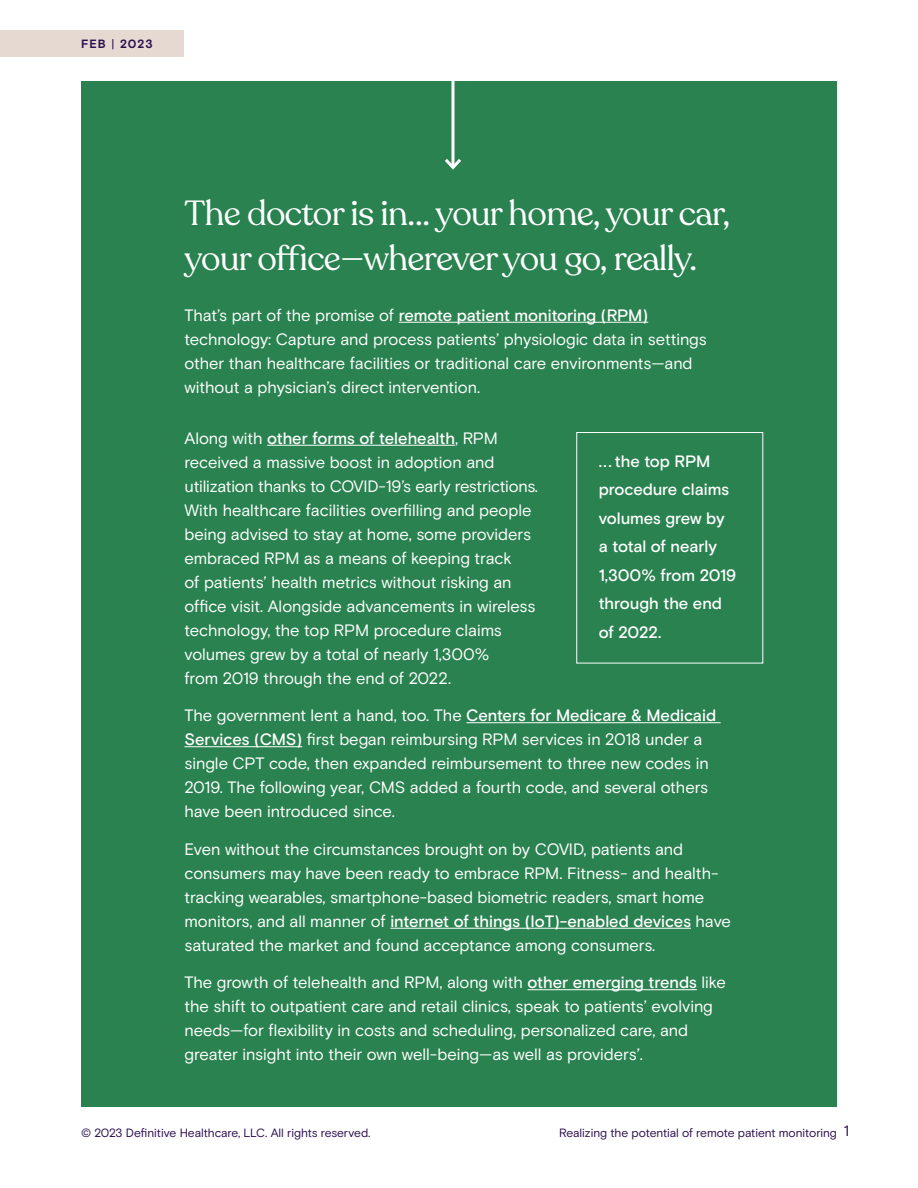
<style>
.page{position:relative;width:918px;height:1188px;background:#fff}
.page>*{position:absolute;margin:0;border:0;box-sizing:border-box;transform-origin:0 0}
.Headline_24_30{font:34.5px/45px "Recoleta";letter-spacing:-.02em;color:#fff}
.Body_copy_11_16{font:16.5px/24px "Basis Grotesque";letter-spacing:-.005em;color:#fff}
.Headline_24_30-2{font:16.5px/24px "Basis Grotesque";letter-spacing:-.005em;color:#fff}
.primary_subhead{font:500 16.5px/28.5px "Basis Grotesque";letter-spacing:-.005em;color:#fff}
.t1{font:12px "Basis Grotesque";letter-spacing:-.005em;color:#2b0f4f}
.t2{font:700 12px "Basis Grotesque";letter-spacing:.08em;color:#2b0f4f}
.s1{font-weight:400}
.s2{font-weight:500}
.s3{font-size:15px}
</style>
<div class="page">
<div style="left:0;top:30px;width:184px;height:27px;background:#e5d9d1"></div>
<div style="left:81px;top:81px;width:756px;height:1026px;background:#29824f"></div>
<hr style="left:399px;top:322px;width:249px;height:1px;background:#fff">
<hr style="left:267px;top:445px;width:188px;height:1px;background:#fff">
<hr style="left:466px;top:722px;width:255px;height:1px;background:#fff">
<hr style="left:184px;top:746px;width:118px;height:1px;background:#fff">
<hr style="left:390px;top:928px;width:301px;height:1px;background:#fff">
<hr style="left:528px;top:989px;width:169px;height:1px;background:#fff">
<div style="left:576px;top:432px;width:187px;height:231px;border:1px solid #fff"></div>
<hr style="left:452px;top:0;width:2px;height:167px;background:#fff">
<svg style="left:445px;top:156px;width:16px;height:14px"></svg>
<p class="t2" style="left:81px;top:37px;width:73px">FEB <span class="s1">|</span> 2023</p>
<p class="Headline_24_30" style="left:184px;top:191px;width:547px">The doctor is in… your home, your car, your office—wherever you go, really.</p>
<p class="Headline_24_30-2" style="left:184px;top:303px;width:524px">That’s part of the promise of <span class="s2">remote patient monitoring (RPM) </span>technology: Capture and process patients’ physiologic data in settings other than healthcare facilities or traditional care environments—and without a physician’s direct intervention.</p>
<p class="Body_copy_11_16" style="left:184px;top:426px;width:355px">Along with <span class="s2">other forms of telehealth</span>, RPM received a massive boost in adoption and utilization thanks to COVID-19’s early restrictions.<br>With healthcare facilities overfilling and people being advised to stay at home, some providers embraced RPM as a means of keeping track<br>of patients’ health metrics without risking an office visit. Alongside advancements in wireless technology, the top RPM procedure claims volumes grew by a total of nearly 1,300%<br>from 2019 through the end of 2022.</p>
<p class="Body_copy_11_16" style="left:184px;top:704px;width:533px">The government lent a hand, too. The <span class="s2">Centers for Medicare &amp; Medicaid Services (CMS)</span> first began reimbursing RPM services in 2018 under a single CPT code, then expanded reimbursement to three new codes in 2019. The following year, CMS added a fourth code, and several others have been introduced since.</p>
<p class="Body_copy_11_16" style="left:184px;top:837px;width:548px">Even without the circumstances brought on by COVID, patients and consumers may have been ready to embrace RPM. Fitness- and health&shy;tracking wearables, smartphone-based biometric readers, smart home monitors, and all manner of <span class="s2">internet of things (IoT)-enabled devices</span> have saturated the market and found acceptance among consumers.</p>
<p class="Body_copy_11_16" style="left:184px;top:971px;width:543px">The growth of telehealth and RPM, along with <span class="s2">other emerging trends</span> like the shift to outpatient care and retail clinics, speak to patients’ evolving needs—for flexibility in costs and scheduling, personalized care, and greater insight into their own well-being—as well as providers’.</p>
<p class="primary_subhead" style="left:599px;top:447px;width:139px">. . . the top RPM procedure claims volumes grew by a total of nearly<br>1,300% from 2019 through the end of 2022.</p>
<p class="t1" style="left:81px;top:1126px;width:291px">© 2023 Definitive Healthcare, LLC. All rights reserved.</p>
<p class="t1" style="left:559px;top:1126px;width:291px">Realizing the potential of remote patient monitoring <span class="s3">1</span></p>
</div>
